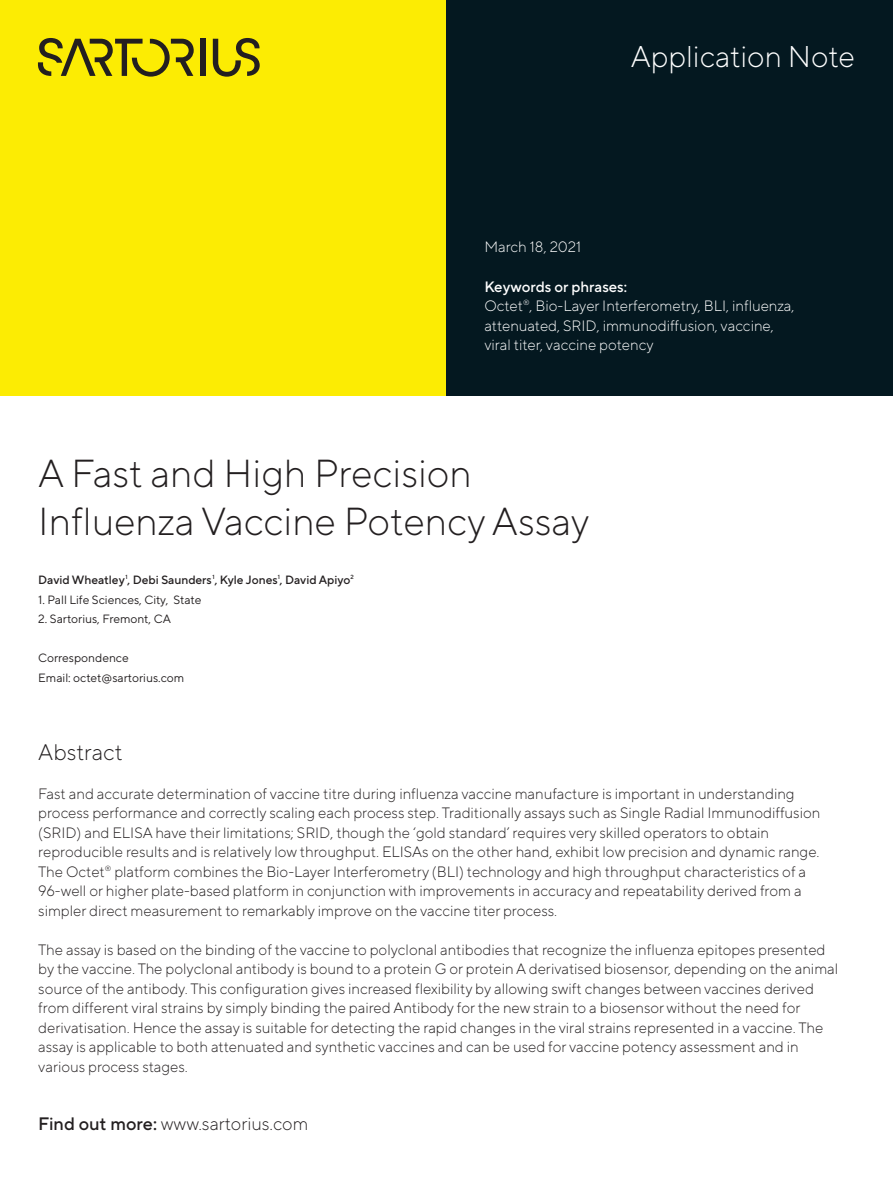
<style>
.page{position:relative;width:893px;height:1191px;background:#fff}
.page>*{position:absolute;margin:0;border:0;box-sizing:border-box;transform-origin:0 0}
.t1{font:300 39px/48.8px "TT Norms Pro";color:#231f20}
.t2{font:300 30px "TT Norms Pro";color:#fff}
.t3{font:300 22.5px "TT Norms Pro";color:#231f20}
.t4{font:300 18px "TT Norms Pro";color:#231f20}
.t5{font:300 15px/19.5px "TT Norms Pro";color:#231f20}
.t6{font:300 15px/19.5px "TT Norms Pro";color:#fff}
.t7{font:12px/19.5px "TT Norms Pro";color:#231f20}
.t8{font:500 12px "TT Norms Pro";color:#231f20}
.s1{font-weight:500}
</style>
<div class="page">
<div style="left:0;top:0;width:446px;height:395px;background:#fcec03"></div>
<div style="left:446px;top:0;width:447px;height:395px;background:#041820"></div>
<div style="left:200px;top:39px;width:5px;height:37px;background:#231f20"></div>
<svg style="left:213px;top:38px;width:47px;height:39px"></svg>
<svg style="left:38px;top:38px;width:156px;height:39px"></svg>
<h2 class="t2" style="left:631px;top:35px;width:226px">Application Note</h2>
<p class="t6" style="left:484px;top:236px;width:98px">March 18, 2021</p>
<p class="t6" style="left:484px;top:275px;width:312px"><span class="s1">Keywords or phrases:<br></span>Octet<sup>®</sup>, Bio-Layer Interferometry, BLI, influenza, attenuated, SRID, immunodiffusion, vaccine, viral titer, vaccine potency</p>
<h1 class="t1" style="left:38px;top:445px;width:553px">A Fast and High Precision<br>Influenza Vaccine Potency Assay</h1>
<p class="t8" style="left:38px;top:571px;width:317px">David Wheatley<sup>1</sup>, Debi Saunders<sup>1</sup>, Kyle Jones<sup>1</sup>, David Apiyo<sup>2</sup></p>
<p class="t7" style="left:38px;top:589px;width:165px">1. Pall Life Sciences, City, State</p>
<p class="t7" style="left:38px;top:608px;width:134px">2. Sartorius, Fremont, CA</p>
<p class="t7" style="left:38px;top:647px;width:147px">Correspondence<br>Email: octet@sartorius.com</p>
<h3 class="t3" style="left:38px;top:735px;width:86px">Abstract</h3>
<p class="t5" style="left:38px;top:782px;width:784px">Fast and accurate determination of vaccine titre during influenza vaccine manufacture is important in understanding process performance and correctly scaling each process step. Traditionally assays such as Single Radial Immunodiffusion (SRID) and ELISA have their limitations; SRID, though the ‘gold standard’ requires very skilled operators to obtain reproducible results and is relatively low throughput. ELISAs on the other hand, exhibit low precision and dynamic range.<br>The Octet<sup>®</sup> platform combines the Bio-Layer Interferometry (BLI) technology and high throughput characteristics of a 96-well or higher plate-based platform in conjunction with improvements in accuracy and repeatability derived from a simpler direct measurement to remarkably improve on the vaccine titer process.</p>
<p class="t5" style="left:38px;top:938px;width:801px">The assay is based on the binding of the vaccine to polyclonal antibodies that recognize the influenza epitopes presented by the vaccine. The polyclonal antibody is bound to a protein G or protein A derivatised biosensor, depending on the animal source of the antibody. This configuration gives increased flexibility by allowing swift changes between vaccines derived from different viral strains by simply binding the paired Antibody for the new strain to a biosensor without the need for derivatisation. Hence the assay is suitable for detecting the rapid changes in the viral strains represented in a vaccine. The assay is applicable to both attenuated and synthetic vaccines and can be used for vaccine potency assessment and in various process stages.</p>
<p class="t4" style="left:38px;top:1111px;width:271px"><span class="s1">Find out more:</span> www.sartorius.com</p>
</div>
